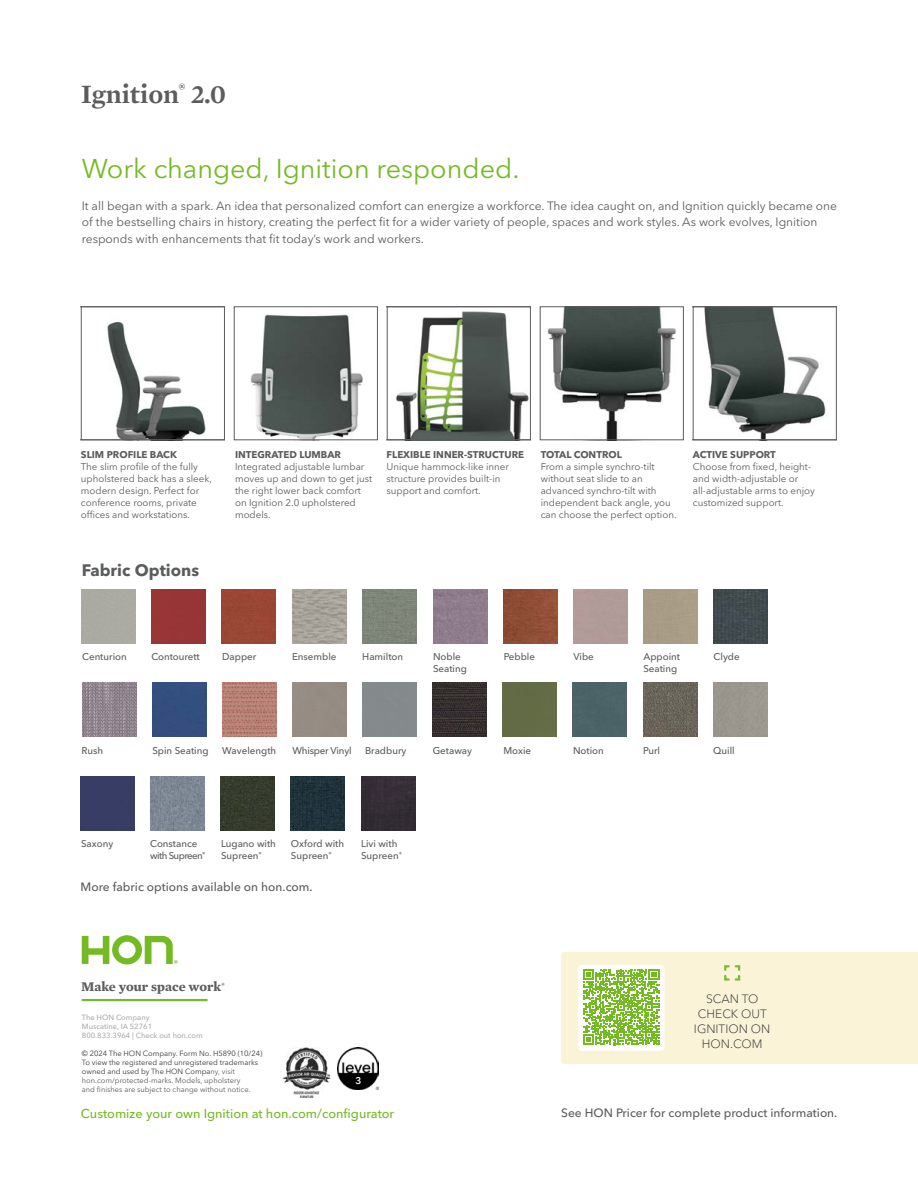
<style>
.page{position:relative;width:918px;height:1188px;background:#fff}
.page>*{position:absolute;margin:0;border:0;box-sizing:border-box;transform-origin:0 0}
.t1{font:27px "Avenir Next LT Pro";color:#74bb23}
.t2{font:600 27px "Mercury Text G1";color:#5b5c5c}
.t3{font:700 16.5px "Avenir Next LT Pro";color:#5b5c5c}
.t4{font:700 13.5px "Mercury Text G1";color:#5b5c5c}
.t5{font:500 12.75px "Avenir Next LT Pro";color:#74bb23}
.t6{font:12px/16.5px "Avenir Next LT Pro";color:#5b5c5c}
.t7{font:500 12px "Avenir Next LT Pro";color:#5b5c5c}
.t8{font:300 12px/15px "Avenir Next LT Pro";color:#3a3a3a;text-align:center}
.t9{font:9.75px/12px "Avenir Next LT Pro";color:#5b5c5c}
.t10{font:500 9.75px/12px "Avenir Next LT Pro";color:#5b5c5c}
.t11{font:700 9.75px "Avenir Next LT Pro";color:#5b5c5c}
.t12{font:500 9.75px/12px "Avenir Next LT Pro";letter-spacing:-.06em;color:#5b5c5c}
.t13{font:500 9.75px "Avenir Next LT Pro";letter-spacing:-.02em;color:#5b5c5c}
.t14{font:600 9.75px "Avenir Next LT Pro";color:#fff}
.t15{font:7.5px/9px "Avenir Next LT Pro";color:#3a3a3a}
.t16{font:500 7.5px/9px "Avenir Next LT Pro";color:#acadad}
.s1{color:#5b5c5c}
</style>
<div class="page">
<svg style="left:82px;top:935px;width:96px;height:29px"></svg>
<hr style="left:82px;top:999px;width:126px;height:2px;background:#77b92f">
<svg style="left:561px;top:952px;width:357px;height:112px;background:#eeeeca"></svg>
<img style="left:292px;top:590px;width:54px;height:54px">
<img style="left:222px;top:683px;width:54px;height:54px">
<img style="left:291px;top:777px;width:54px;height:54px">
<div style="left:362px;top:590px;width:54px;height:54px;background:#7e8579"></div>
<div style="left:361px;top:777px;width:54px;height:54px;background:#332c35"></div>
<div style="left:433px;top:590px;width:54px;height:54px;background:#8e7c8c"></div>
<img style="left:433px;top:683px;width:54px;height:54px">
<img style="left:503px;top:590px;width:54px;height:54px">
<div style="left:503px;top:683px;width:54px;height:54px;background:#636b45"></div>
<div style="left:81px;top:777px;width:54px;height:54px;background:#383d65"></div>
<div style="left:152px;top:590px;width:54px;height:54px;background:#983535"></div>
<img style="left:82px;top:683px;width:54px;height:54px">
<img style="left:151px;top:777px;width:54px;height:54px">
<div style="left:222px;top:590px;width:54px;height:54px;background:#994735"></div>
<div style="left:152px;top:683px;width:54px;height:54px;background:#334e7f"></div>
<div style="left:221px;top:777px;width:54px;height:54px;background:#353b2d"></div>
<div style="left:573px;top:683px;width:54px;height:54px;background:#4b6367"></div>
<img style="left:643px;top:683px;width:54px;height:54px">
<img style="left:714px;top:590px;width:54px;height:54px">
<div style="left:713px;top:683px;width:54px;height:54px;background:#9b978e"></div>
<svg style="left:107px;top:321px;width:99px;height:117px"></svg>
<div style="left:81px;top:306px;width:144px;height:134px;border:1px solid #5b5c5c"></div>
<img style="left:250px;top:314px;width:113px;height:124px">
<div style="left:234px;top:306px;width:144px;height:134px;border:1px solid #5b5c5c"></div>
<svg style="left:396px;top:311px;width:133px;height:127px"></svg>
<div style="left:387px;top:306px;width:144px;height:134px;border:1px solid #5b5c5c"></div>
<img style="left:547px;top:308px;width:129px;height:130px">
<div style="left:540px;top:306px;width:144px;height:134px;border:1px solid #5b5c5c"></div>
<svg style="left:704px;top:308px;width:122px;height:130px"></svg>
<div style="left:693px;top:306px;width:144px;height:134px;border:1px solid #5b5c5c"></div>
<img style="left:337px;top:1048px;width:42px;height:41px">
<img style="left:282px;top:1048px;width:49px;height:49px">
<h1 class="t2" style="left:81px;top:74px;width:146px">Ignition<sup>®</sup> 2.0</h1>
<h1 class="t1" style="left:82px;top:153px;width:439px">Work changed, Ignition responded.</h1>
<p class="t6" style="left:82px;top:197px;width:757px">It all began with a spark. An idea that personalized comfort can energize a workforce. The idea caught on, and Ignition quickly became one of the bestselling chairs in history, creating the perfect fit for a wider variety of people, spaces and work styles. As work evolves, Ignition responds with enhancements that fit today’s work and workers.</p>
<p class="t11" style="left:81px;top:449px;width:98px">SLIM PROFILE BACK</p>
<p class="t9" style="left:81px;top:461px;width:132px">The slim profile of the fully upholstered back has a sleek, modern design. Perfect for conference rooms, private offices and workstations.</p>
<h2 class="t3" style="left:82px;top:560px;width:119px">Fabric Options</h2>
<p class="t11" style="left:235px;top:449px;width:107px">INTEGRATED LUMBAR</p>
<p class="t9" style="left:235px;top:461px;width:139px">Integrated adjustable lumbar moves up and down to get just the right lower back comfort on Ignition 2.0 upholstered models.</p>
<p class="t11" style="left:387px;top:449px;width:139px">FLEXIBLE INNER-STRUCTURE</p>
<p class="t9" style="left:387px;top:461px;width:124px">Unique hammock-like inner structure provides built-in support and comfort.</p>
<p class="t11" style="left:541px;top:449px;width:83px">TOTAL CONTROL</p>
<p class="t9" style="left:541px;top:461px;width:137px">From a simple synchro-tilt without seat slide to an advanced synchro-tilt with independent back angle, you can choose the perfect option.</p>
<p class="t11" style="left:693px;top:449px;width:85px">ACTIVE SUPPORT</p>
<p class="t9" style="left:693px;top:461px;width:124px">Choose from fixed, height&shy;and width-adjustable or all-adjustable arms to enjoy customized support.</p>
<p class="t10" style="left:82px;top:651px;width:46px">Centurion</p>
<p class="t10" style="left:151px;top:651px;width:50px">Contourett</p>
<p class="t10" style="left:222px;top:651px;width:36px">Dapper</p>
<p class="t10" style="left:292px;top:651px;width:46px">Ensemble</p>
<p class="t10" style="left:362px;top:651px;width:42px">Hamilton</p>
<p class="t10" style="left:433px;top:651px;width:35px">Noble<br>Seating</p>
<p class="t10" style="left:82px;top:744px;width:23px">Rush</p>
<p class="t10" style="left:152px;top:744px;width:58px">Spin Seating</p>
<p class="t10" style="left:222px;top:744px;width:55px">Wavelength</p>
<p class="t13" style="left:292px;top:744px;width:61px">Whisper Vinyl</p>
<p class="t10" style="left:365px;top:744px;width:43px">Bradbury</p>
<p class="t10" style="left:433px;top:744px;width:41px">Getaway</p>
<p class="t10" style="left:504px;top:651px;width:33px">Pebble</p>
<p class="t10" style="left:503px;top:744px;width:29px">Moxie</p>
<p class="t10" style="left:573px;top:651px;width:22px">Vibe</p>
<p class="t10" style="left:573px;top:744px;width:32px">Notion</p>
<p class="t10" style="left:643px;top:651px;width:38px">Appoint<br>Seating</p>
<p class="t10" style="left:643px;top:744px;width:19px">Purl</p>
<p class="t10" style="left:714px;top:651px;width:28px">Clyde</p>
<p class="t10" style="left:713px;top:744px;width:23px">Quill</p>
<p class="t10" style="left:81px;top:838px;width:34px">Saxony</p>
<p class="t12" style="left:150px;top:838px;width:57px">Constance with Supreen<sup>®</sup></p>
<p class="t10" style="left:221px;top:838px;width:57px">Lugano with<br>Supreen<sup>®</sup></p>
<p class="t10" style="left:291px;top:838px;width:55px">Oxford with<br>Supreen<sup>®</sup></p>
<p class="t10" style="left:361px;top:838px;width:43px">Livi with<br>Supreen<sup>®</sup></p>
<p class="t7" style="left:81px;top:879px;width:234px">More fabric options available on hon.com.</p>
<h3 class="t4" style="left:81px;top:976px;width:145px">Make your space work<sup>®</sup></h3>
<p class="t16" style="left:82px;top:1013px;width:122px">The HON Company<br>Muscatine, IA 52761<br>800.833.3964 | Check out hon.com</p>
<p class="t15" style="left:82px;top:1048px;width:182px">© 2024 The HON Company. Form No. H5890 (10/24)<br>To view the registered and unregistered trademarks owned and used by The HON Compa<span class="s1">ny, visit hon.com/protected-marks. Models, upholstery<br>and finishes are subject to change without notice.</span></p>
<p class="t14" style="left:356px;top:1075px;width:7px">3</p>
<p class="t8" style="left:694px;top:991px;width:78px">SCAN TO<br>CHECK OUT<br>IGNITION ON<br>HON.COM</p>
<h3 class="t5" style="left:81px;top:1106px;width:315px">Customize your own Ignition at hon.com/configurator</h3>
<p class="t7" style="left:561px;top:1106px;width:278px">See HON Pricer for complete product information.</p>
</div>
